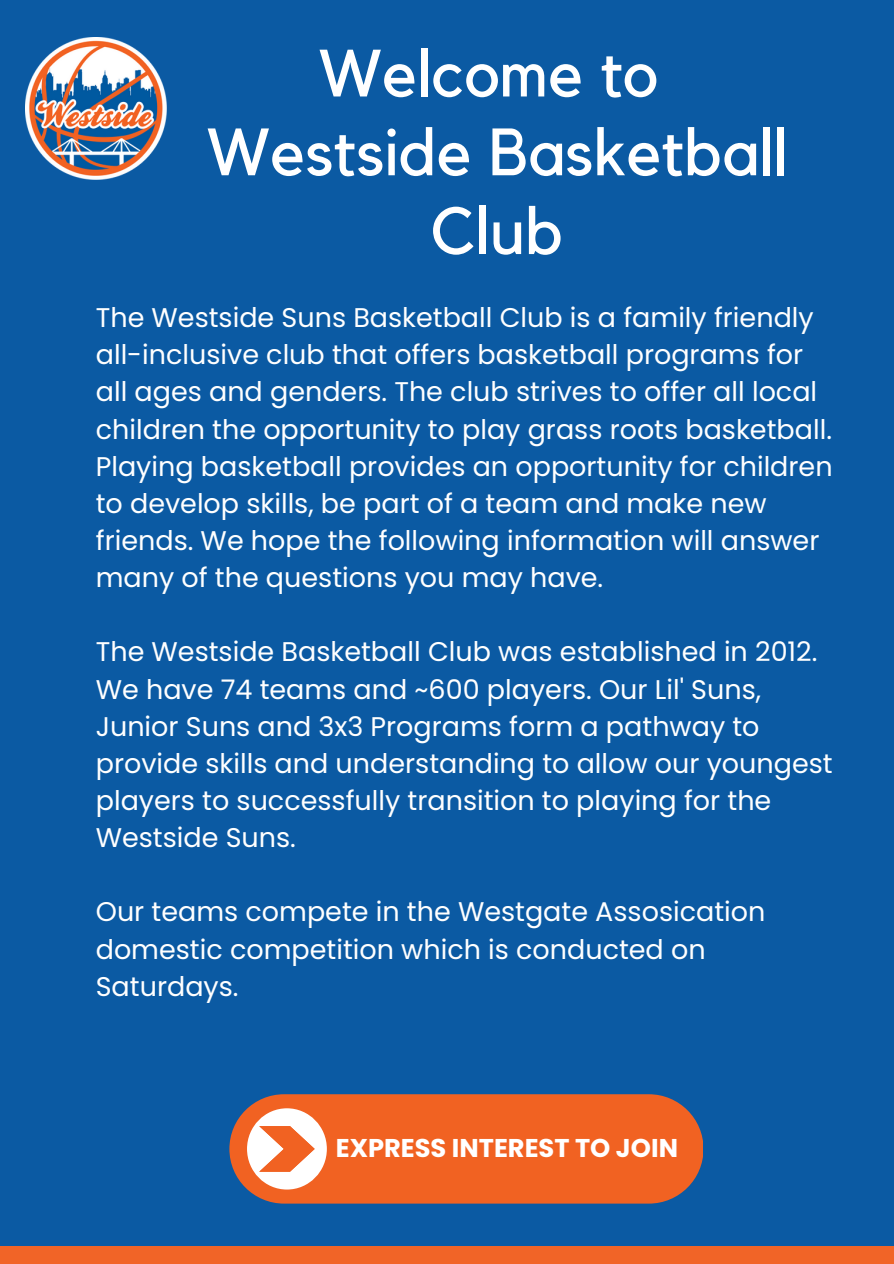
<style>
.page{position:relative;width:894px;height:1264px;background:#fff}
.page>*{position:absolute;margin:0;border:0;box-sizing:border-box;transform-origin:0 0}
.t1{font:66px/78.8px "Kollektif";color:#fff;text-align:center}
.t2{font:27px/37.2px "Poppins";color:#fff}
.t3{font:700 25.65px "Poppins";color:#fff}
</style>
<div class="page">
<div style="left:0;top:0;width:893px;height:1263px;background:#0b5aa3"></div>
<div style="left:0;top:1245px;width:893px;height:18px;background:#f16427"></div>
<img style="left:25px;top:38px;width:141px;height:141px">
<div style="left:229px;top:1094px;width:474px;height:109px;background:#f16222;border-radius:55px"></div>
<div style="left:247px;top:1108px;width:80px;height:81px;background:#fff;border-radius:50%"></div>
<svg style="left:259px;top:1126px;width:55px;height:45px"></svg>
<p class="t1" style="left:207px;top:37px;width:581px">Welcome to<br>Westside Basketball<br>Club</p>
<h1 class="t2" style="left:96px;top:299px;width:738px">The Westside Suns Basketball Club is a family friendly all-inclusive club that offers basketball programs for all ages and genders. The club strives to offer all local children the opportunity to play grass roots basketball.<br>Playing basketball provides an opportunity for children to develop skills, be part of a team and make new friends. We hope the following information will answer many of the questions you may have.</h1>
<p class="t2" style="left:96px;top:633px;width:738px">The Westside Basketball Club was established in 2012.<br>We have 74 teams and ~600 players. Our Lil' Suns, Junior Suns and 3x3 Programs form a pathway to provide skills and understanding to allow our youngest players to successfully transition to playing for the Westside Suns.</p>
<p class="t2" style="left:96px;top:893px;width:671px">Our teams compete in the Westgate Assosication domestic competition which is conducted on<br>Saturdays.</p>
<h2 class="t3" style="left:336px;top:1129px;width:343px">EXPRESS INTEREST TO JOIN</h2>
</div>
